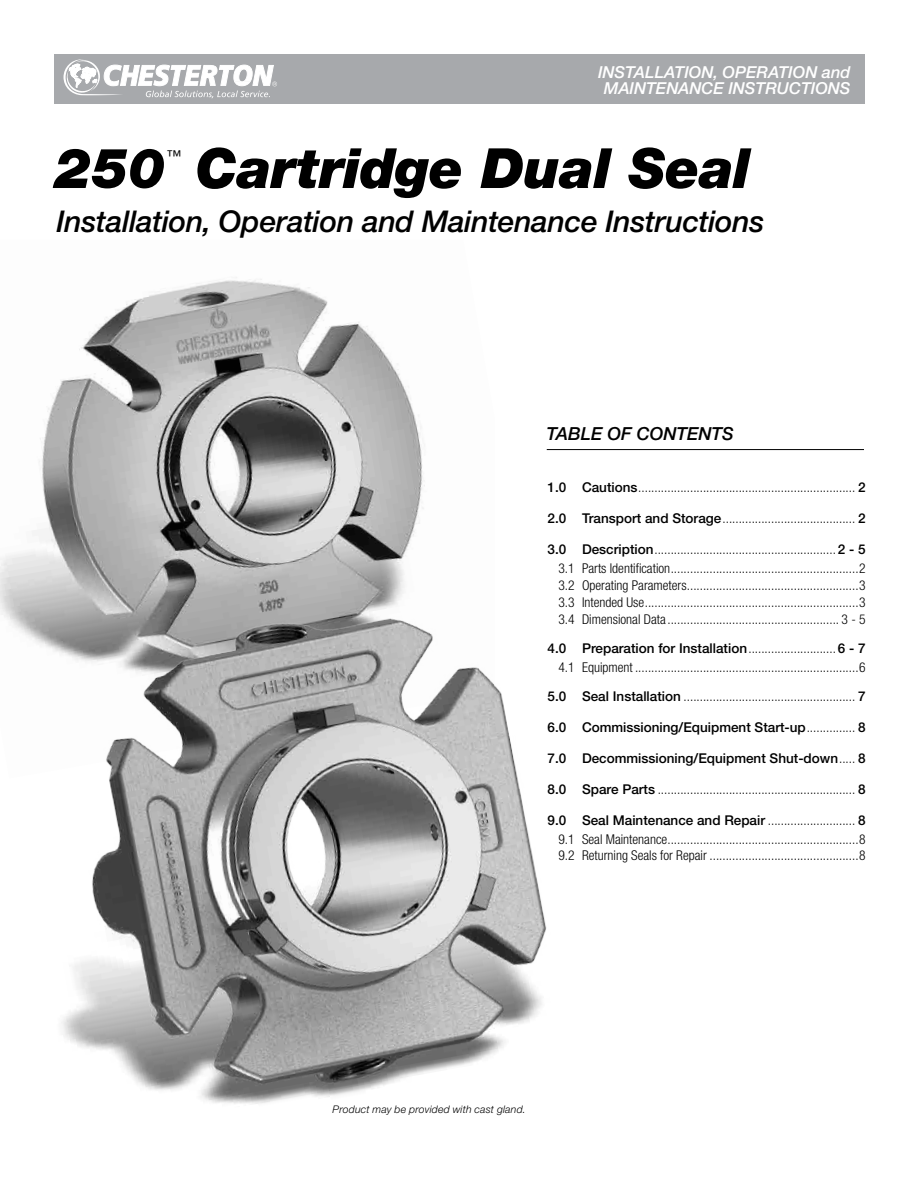
<style>
.page{position:relative;width:918px;height:1188px;background:#fff}
.page>*{position:absolute;margin:0;border:0;box-sizing:border-box;transform-origin:0 0}
.t1{font:italic 900 55.5px "Helvetica Neue";letter-spacing:-.01em;color:#000}
.t2{font:italic 500 30px "Helvetica Neue";letter-spacing:-.01em;color:#000}
.t3{font:italic 500 18px "Helvetica Neue";color:#000}
.t4{font:italic 500 16.5px/16.5px "Helvetica Neue";color:#fff;text-align:center}
.t5{font:15px "Helvetica Neue";color:#000}
.t6{font:300 condensed 13.5px/16.8px "Helvetica Neue";color:#000;text-align:right}
.t7{font:500 13.5px "Helvetica Neue CE";color:#000}
.t8{font:italic 300 10.5px "Helvetica Neue CE";letter-spacing:.015em;color:#000}
.s1{font-family:"Helvetica Neue CE";font-weight:500;font-stretch:normal}
.s2{font-family:"Helvetica Neue";font-weight:300;font-stretch:condensed}
</style>
<div class="page">
<img style="left:0;top:277px;width:425px;height:365px">
<img style="left:36px;top:597px;width:511px;height:507px">
<hr style="left:547px;top:449px;width:317px;height:1px;background:#000">
<div style="left:54px;top:54px;width:810px;height:50px;background:#a7a9ac"></div>
<svg style="left:64px;top:59px;width:213px;height:39px"></svg>
<p class="t4" style="left:598px;top:63px;width:254px">INSTALLATION, OPERATION and<br>MAINTENANCE INSTRUCTIONS</p>
<h1 class="t1" style="left:54px;top:134px;width:113px">250</h1>
<p class="t5" style="left:167px;top:147px;width:16px">™</p>
<h1 class="t1" style="left:196px;top:134px;width:556px">Cartridge Dual Seal</h1>
<h2 class="t2" style="left:56px;top:203px;width:710px">Installation, Operation and Maintenance Instructions</h2>
<h3 class="t3" style="left:546px;top:423px;width:189px">TABLE OF CONTENTS</h3>
<p class="t6" style="left:548px;top:479px;width:320px"><span class="s1">1.0 Cautions</span>................................................................... <span class="s1">2</span></p>
<p class="t6" style="left:548px;top:510px;width:320px"><span class="s1">2.0 Transport and Storage</span>......................................... <span class="s1">2</span></p>
<p class="t6" style="left:548px;top:540px;width:320px;line-height:19px"><span class="s1">3.0 Description</span>........................................................ <span class="s1">2 - 5<br></span>3.1 Parts Identification..........................................................2</p>
<p class="t6" style="left:558px;top:577px;width:309px;text-align:justify">3.2 Operating Parameters.....................................................3<br>3.3 Intended Use..................................................................3<br>3.4 Dimensional Data ..................................................... 3 - 5</p>
<p class="t7" style="left:548px;top:640px;width:320px">4.0 Preparation for Installation<span class="s2">...........................</span>6 - 7</p>
<p class="t6" style="left:548px;top:653px;width:320px;line-height:28.8px">4.1 Equipment .....................................................................6<br><span class="s1">5.0 Seal Installation</span> ..................................................... <span class="s1">7</span></p>
<p class="t7" style="left:548px;top:719px;width:320px">6.0 Commissioning/Equipment Start-up<span class="s2">...............</span> 8</p>
<p class="t7" style="left:548px;top:750px;width:320px">7.0 Decommissioning/Equipment Shut-down<span class="s2">.....</span> 8</p>
<p class="t6" style="left:548px;top:780px;width:320px"><span class="s1">8.0 Spare Parts</span> ............................................................. <span class="s1">8</span></p>
<p class="t7" style="left:548px;top:812px;width:320px">9.0 Seal Maintenance and Repair <span class="s2">...........................</span> 8</p>
<p class="t6" style="left:558px;top:830px;width:309px;text-align:left">9.1 Seal Maintenance...........................................................8<br>9.2 Returning Seals for Repair ..............................................8</p>
<p class="t8" style="left:333px;top:1103px;width:195px">Product may be provided with cast gland.</p>
</div>
